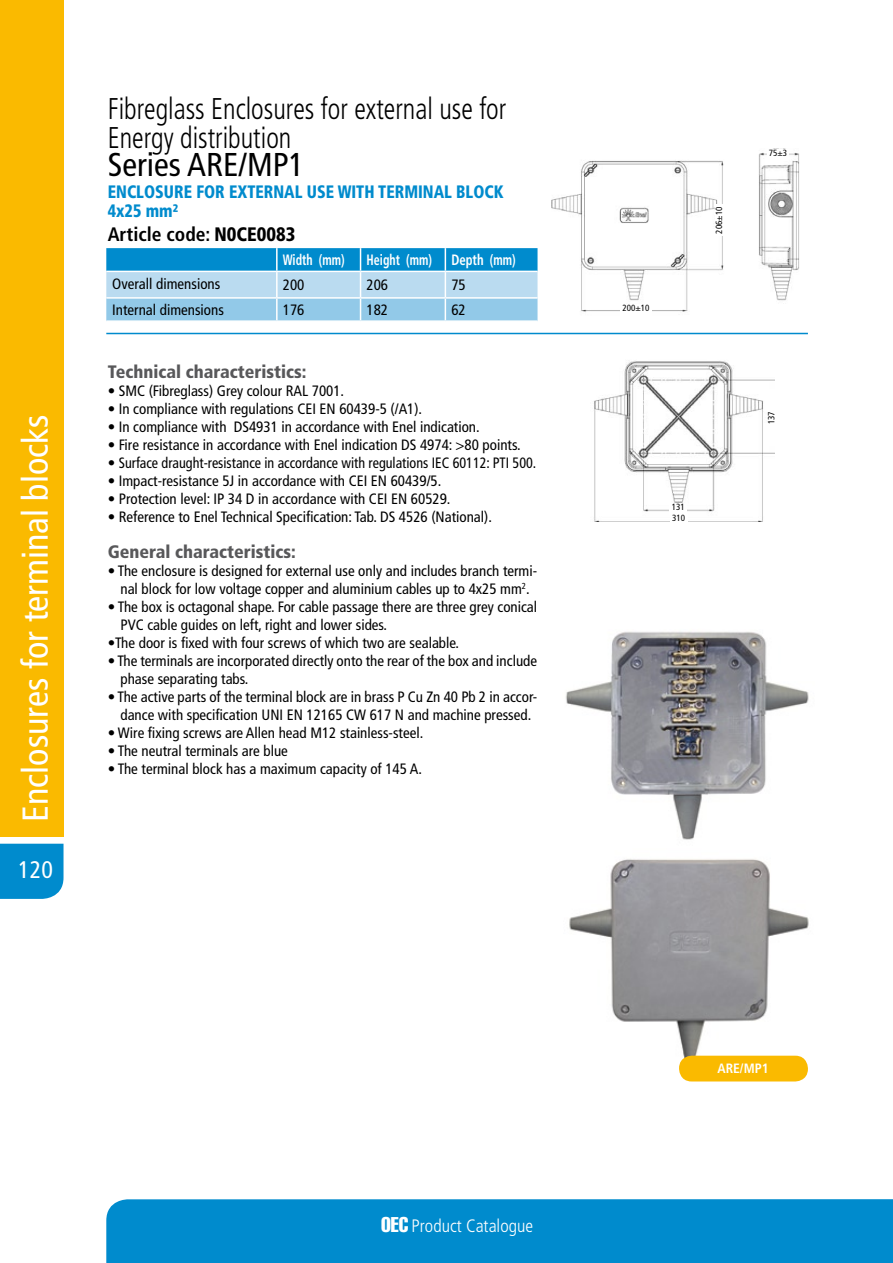
<style>
.page{position:relative;width:893px;height:1263px;background:#fff}
.page>*{position:absolute;margin:0;border:0;box-sizing:border-box;transform-origin:0 0}
.t1{font:condensed 36px "Frutiger";color:#fff}
.t2{font:condensed 33px "Frutiger";color:#000}
.t3{font:300 condensed 30px/28.5px "Frutiger";color:#000;scale:.9 1}
.t4{font:condensed 24px "Frutiger";color:#fff}
.t5{font:700 condensed 19.5px "Frutiger";color:#000}
.t6{font:900 condensed 18px "Frutiger";color:#58585a}
.t7{font:900 condensed 18px/19.5px "Frutiger";color:#008bcd;scale:.9 1}
.t8{font:300 condensed 18px "Frutiger";color:#fff}
.t9{font:condensed 15px/18px "Frutiger";color:#000;text-align:center}
.t10{font:700 condensed 15px "Frutiger";color:#fff;scale:.8 1}
.t11{font:700 condensed 15px "Frutiger";color:#fff;scale:.85 1}
.t12{font:700 condensed 13.5px "Frutiger";color:#fff}
.t13{font:condensed 9px/10.9px "Frutiger";color:#000}
.s1{font-weight:900}
.s2{font-family:"Helvetica";font-weight:400;font-stretch:extra-condensed;font-size:21px}
</style>
<div class="page">
<div style="left:0;top:0;width:64px;height:837px;background:#faba00"></div>
<div style="left:0;top:844px;width:64px;height:55px;background:#008bcd"></div>
<div style="left:106px;top:1199px;width:787px;height:64px;background:#008bcd"></div>
<img style="left:569px;top:859px;width:240px;height:205px">
<hr style="left:106px;top:333px;width:702px;height:1px;background:#008bcd">
<svg style="left:106px;top:248px;width:431px;height:73px;background:#79bfe3"></svg>
<hr style="left:276px;top:248px;width:2px;height:23px;background:#fff">
<img style="left:551px;top:153px;width:249px;height:159px">
<img style="left:594px;top:361px;width:180px;height:160px">
<div style="left:620px;top:304px;width:32px;height:12px;background:#fff"></div>
<div style="left:767px;top:149px;width:22px;height:11px;background:#fff"></div>
<div style="left:670px;top:503px;width:17px;height:11px;background:#fff"></div>
<div style="left:670px;top:514px;width:17px;height:11px;background:#fff"></div>
<div style="left:768px;top:409px;width:12px;height:18px;background:#fff"></div>
<div style="left:715px;top:205px;width:13px;height:31px;background:#fff"></div>
<div style="left:679px;top:1056px;width:129px;height:25px;background:#faba00;border-radius:13px"></div>
<img style="left:565px;top:631px;width:244px;height:209px">
<h1 class="t1" style="left:14px;top:822px;width:409px;rotate:-90deg">Enclosures for terminal blocks</h1>
<h3 class="t4" style="left:18px;top:856px;width:36px">120</h3>
<h3 class="t3" style="left:108px;top:95px;width:444px">Fibreglass Enclosures for external use for<br>Energy distribution</h3>
<h2 class="t2" style="left:108px;top:146px;width:198px">Series ARE/MP1</h2>
<p class="t7" style="left:108px;top:182px;width:441px">ENCLOSURE FOR EXTERNAL USE WITH TERMINAL BLOCK<br>4x25 mm²</p>
<h3 class="t5" style="left:108px;top:223px;width:189px">Article code: <span class="s1">N0CE0083</span></h3>
<p class="t10" style="left:283px;top:251px;width:79px">Width (mm)</p>
<p class="t10" style="left:367px;top:251px;width:83px">Height (mm)</p>
<p class="t11" style="left:451px;top:251px;width:77px">Depth (mm)</p>
<p class="t9" style="left:112px;top:275px;width:110px">Overall dimensions</p>
<p class="t9" style="left:283px;top:276px;width:23px">200</p>
<p class="t9" style="left:367px;top:276px;width:23px">206</p>
<p class="t9" style="left:451px;top:276px;width:16px">75</p>
<p class="t9" style="left:112px;top:301px;width:113px">Internal dimensions</p>
<p class="t9" style="left:283px;top:301px;width:23px">176</p>
<p class="t9" style="left:367px;top:301px;width:23px">182</p>
<p class="t9" style="left:451px;top:301px;width:16px">62</p>
<p class="t13" style="left:623px;top:302px;width:28px">200±10</p>
<p class="t6" style="left:108px;top:360px;width:200px">Technical characteristics:</p>
<p class="t9" style="left:108px;top:381px;width:238px">• SMC (Fibreglass) Grey colour RAL 7001.</p>
<p class="t9" style="left:108px;top:399px;width:316px">• In compliance with regulations CEI EN 60439-5 (/A1).</p>
<p class="t9" style="left:108px;top:417px;width:374px">• In compliance with DS4931 in accordance with Enel indication.</p>
<p class="t9" style="left:108px;top:435px;width:414px">• Fire resistance in accordance with Enel indication DS 4974: &gt;80 points.</p>
<p class="t9" style="left:108px;top:453px;width:430px">• Surface draught-resistance in accordance with regulations IEC 60112: PTI 500.</p>
<p class="t9" style="left:108px;top:471px;width:335px">• Impact-resistance 5J in accordance with CEI EN 60439/5.</p>
<p class="t9" style="left:108px;top:489px;width:344px">• Protection level: IP 34 D in accordance with CEI EN 60529.</p>
<p class="t9" style="left:108px;top:507px;width:386px">• Reference to Enel Technical Specification: Tab. DS 4526 (National).</p>
<p class="t6" style="left:108px;top:540px;width:190px">General characteristics:</p>
<p class="t9" style="left:108px;top:561px;width:431px">• The enclosure is designed for external use only and includes branch termi&shy;nal block for low voltage copper and aluminium cables up to 4x25 mm<sup>2</sup>.</p>
<p class="t9" style="left:120px;top:597px;width:418px;text-align:left;text-indent:-13px">• The box is octagonal shape. For cable passage there are three grey conical<br>PVC cable guides on left, right and lower sides.</p>
<p class="t9" style="left:108px;top:633px;width:353px">•The door is fixed with four screws of which two are sealable.</p>
<p class="t9" style="left:120px;top:651px;width:418px;text-align:left;text-indent:-13px">• The terminals are incorporated directly onto the rear of the box and include phase separating tabs.</p>
<p class="t9" style="left:108px;top:687px;width:431px">• The active parts of the terminal block are in brass P Cu Zn 40 Pb 2 in accor&shy;dance with specification UNI EN 12165 CW 617 N and machine pressed.</p>
<p class="t9" style="left:108px;top:723px;width:317px">• Wire fixing screws are Allen head M12 stainless-steel.</p>
<p class="t9" style="left:108px;top:741px;width:182px">• The neutral terminals are blue</p>
<p class="t9" style="left:108px;top:759px;width:316px">• The terminal block has a maximum capacity of 145 A.</p>
<p class="t13" style="left:672px;top:501px;width:15px">131<br>310</p>
<p class="t13" style="left:714px;top:234px;width:28px;rotate:-90deg">206±10</p>
<p class="t13" style="left:769px;top:147px;width:20px">75±3</p>
<p class="t13" style="left:766px;top:424px;width:14px;rotate:-90deg">137</p>
<p class="t8" style="left:381px;top:1215px;width:153px"><span class="s2">OEC</span> Product Catalogue</p>
<p class="t12" style="left:717px;top:1060px;width:53px">ARE/MP1</p>
</div>
